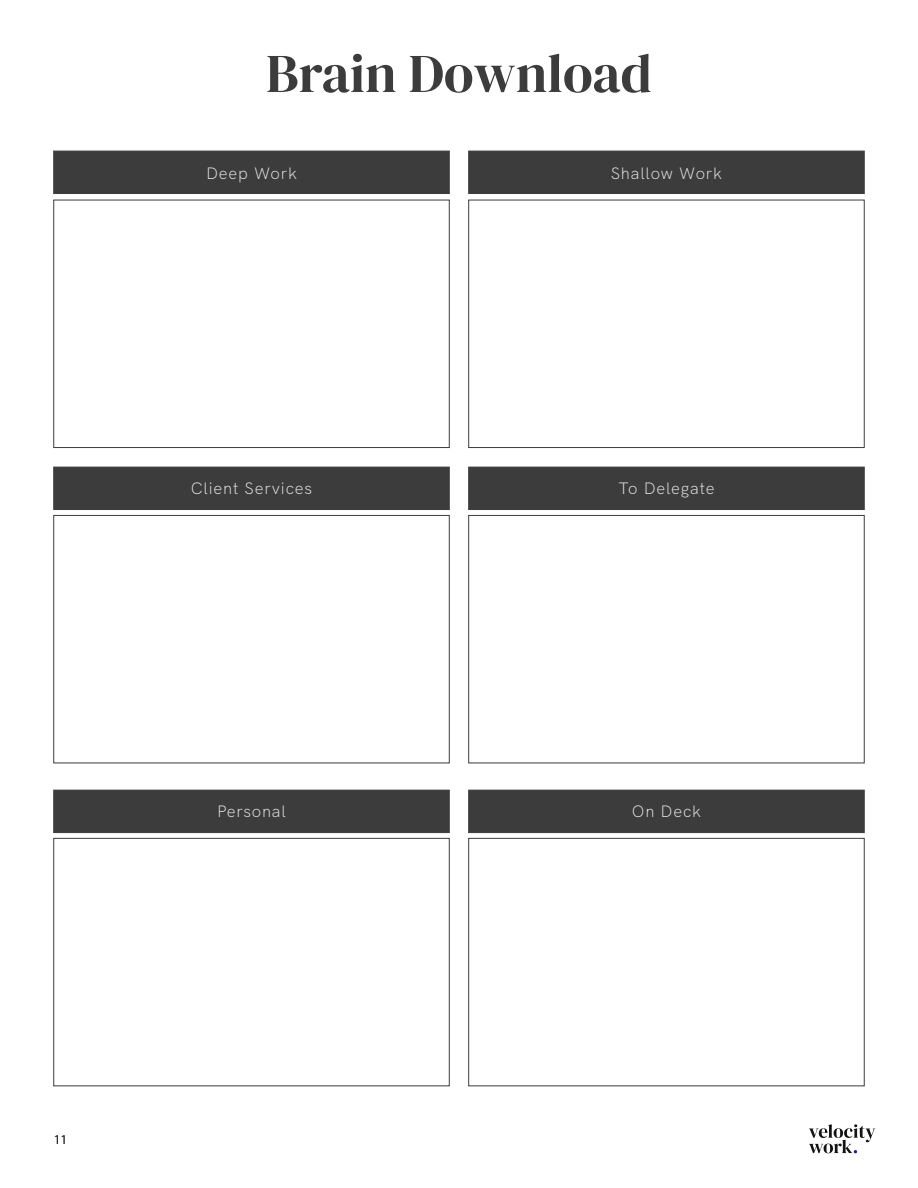
<style>
.page{position:relative;width:918px;height:1188px;background:#fff}
.page>*{position:absolute;margin:0;border:0;box-sizing:border-box;transform-origin:0 0}
.t1{font:54.6px "DM Serif Display";color:#3c3c3c}
.t2{font:300 16.5px "HK Grotesk";letter-spacing:.05em;color:#e6e7e8}
.t3{font:13.5px "Myriad Pro";color:#000}
</style>
<div class="page">
<div style="left:53px;top:200px;width:397px;height:248px;border:1px solid #3c3c3c"></div>
<div style="left:53px;top:151px;width:397px;height:43px;background:#3c3c3c"></div>
<div style="left:53px;top:515px;width:397px;height:248px;border:1px solid #3c3c3c"></div>
<div style="left:53px;top:838px;width:397px;height:248px;border:1px solid #3c3c3c"></div>
<div style="left:53px;top:467px;width:397px;height:43px;background:#3c3c3c"></div>
<div style="left:53px;top:790px;width:397px;height:43px;background:#3c3c3c"></div>
<div style="left:468px;top:200px;width:397px;height:248px;border:1px solid #3c3c3c"></div>
<div style="left:468px;top:151px;width:397px;height:43px;background:#3c3c3c"></div>
<div style="left:468px;top:515px;width:397px;height:248px;border:1px solid #3c3c3c"></div>
<div style="left:468px;top:838px;width:397px;height:248px;border:1px solid #3c3c3c"></div>
<div style="left:468px;top:467px;width:397px;height:43px;background:#3c3c3c"></div>
<div style="left:468px;top:790px;width:397px;height:43px;background:#3c3c3c"></div>
<svg style="left:809px;top:1124px;width:66px;height:30px"></svg>
<p class="t3" style="left:54px;top:1131px;width:15px">11</p>
<h1 class="t1" style="left:266px;top:42px;width:387px">Brain Download</h1>
<p class="t2" style="left:206px;top:160px;width:92px">Deep Work</p>
<p class="t2" style="left:611px;top:160px;width:113px">Shallow Work</p>
<p class="t2" style="left:191px;top:475px;width:123px">Client Services</p>
<p class="t2" style="left:618px;top:476px;width:97px">To Delegate</p>
<p class="t2" style="left:217px;top:799px;width:70px">Personal</p>
<p class="t2" style="left:632px;top:799px;width:71px">On Deck</p>
</div>
